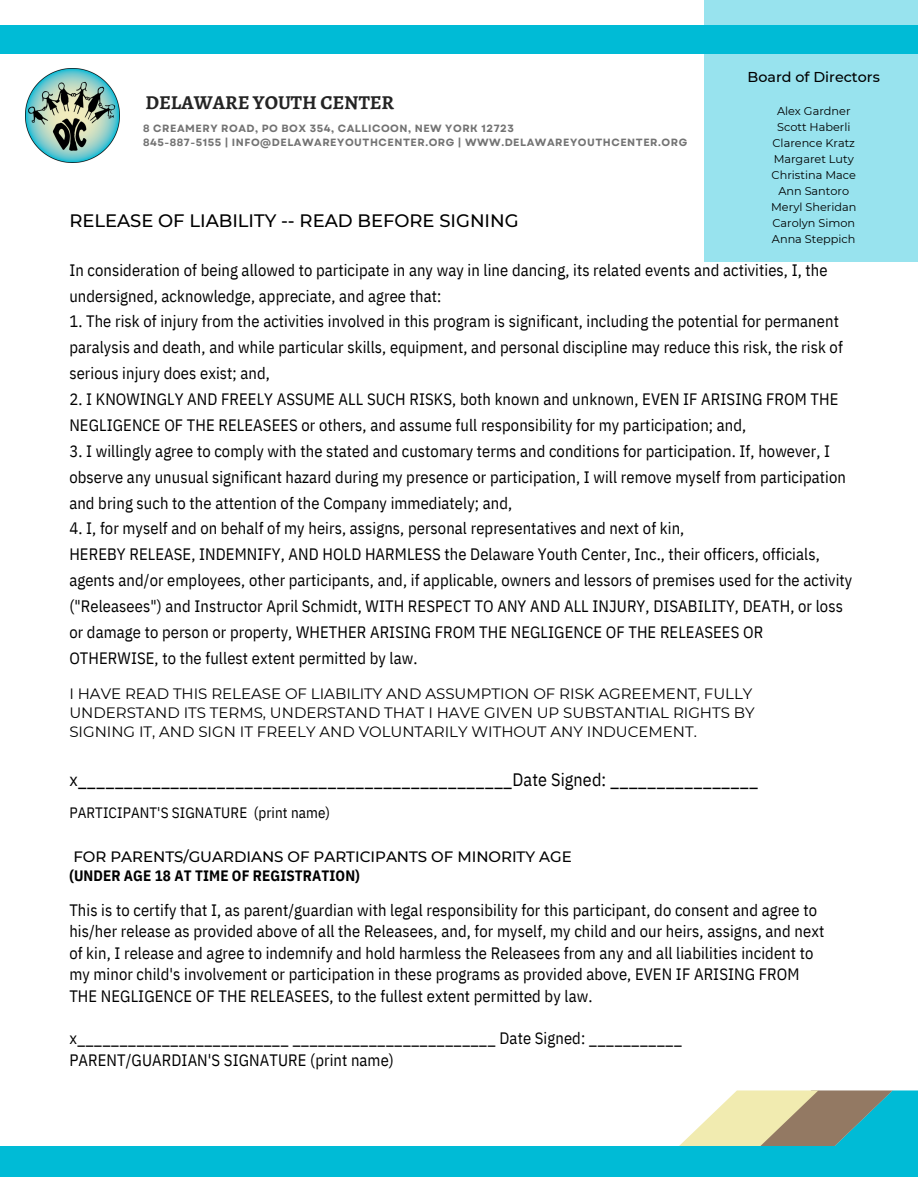
<style>
.page{position:relative;width:918px;height:1188px;background:#fff}
.page>*{position:absolute;margin:0;border:0;box-sizing:border-box;transform-origin:0 0}
.t1{font:700 19.8px "Alegreya";color:#242424}
.t2{font:18px "IBM Plex Sans Cond";letter-spacing:.005em;color:#000}
.t3{font:500 18px "Montserrat";color:#000}
.t4{font:16.5px/25.8px "IBM Plex Sans Cond";letter-spacing:.005em;color:#000}
.t5{font:15px/19.2px "Montserrat";color:#000}
.t6{font:500 15px "Montserrat";color:#000}
.t7{font:15px "IBM Plex Sans Cond";letter-spacing:.005em;color:#000}
.t8{font:700 15px "IBM Plex Sans Cond";letter-spacing:.005em;color:#000}
.t9{font:500 14.25px "Montserrat";color:#000}
.t10{font:11.25px/16px "Montserrat";color:#000;text-align:center}
.t11{font:700 10.5px/14px "Garet";letter-spacing:.05em;color:#737373}
</style>
<div class="page">
<div style="left:818px;top:1091px;width:100px;height:71px;background:#00bbd6"></div>
<svg style="left:679px;top:1091px;width:213px;height:55px"></svg>
<div style="left:0;top:1146px;width:918px;height:31px;background:#00bbd6"></div>
<div style="left:704px;top:0;width:214px;height:262px;background:#98e3ee"></div>
<div style="left:0;top:25px;width:918px;height:29px;background:#00bbd6"></div>
<img style="left:25px;top:68px;width:95px;height:95px">
<p class="t1" style="left:145px;top:89px;width:250px">DELAWARE YOUTH CENTER</p>
<p class="t11" style="left:143px;top:121px;width:545px">8 CREAMERY ROAD, PO BOX 354, CALLICOON, NEW YORK 12723<br>845-887-5155 | INFO@DELAWAREYOUTHCENTER.ORG | WWW.DELAWAREYOUTHCENTER.ORG</p>
<p class="t3" style="left:69px;top:209px;width:451px">RELEASE OF LIABILITY -- READ BEFORE SIGNING</p>
<p class="t9" style="left:748px;top:68px;width:134px">Board of Directors</p>
<p class="t10" style="left:771px;top:103px;width:87px">Alex Gardner<br>Scott Haberli<br>Clarence Kratz<br>Margaret Luty<br>Christina Mace<br>Ann Santoro<br>Meryl Sheridan<br>Carolyn Simon<br>Anna Steppich</p>
<p class="t4" style="left:69px;top:257px;width:760px">In consideration of being allowed to participate in any way in line dancing, its related events and activities, I, the undersigned, acknowledge, appreciate, and agree that:</p>
<p class="t4" style="left:69px;top:308px;width:775px">1. The risk of injury from the activities involved in this program is significant, including the potential for permanent paralysis and death, and while particular skills, equipment, and personal discipline may reduce this risk, the risk of serious injury does exist; and,</p>
<p class="t4" style="left:69px;top:386px;width:771px">2. I KNOWINGLY AND FREELY ASSUME ALL SUCH RISKS, both known and unknown, EVEN IF ARISING FROM THE<br>NEGLIGENCE OF THE RELEASEES or others, and assume full responsibility for my participation; and,</p>
<p class="t4" style="left:69px;top:438px;width:778px">3. I willingly agree to comply with the stated and customary terms and conditions for participation. If, however, I observe any unusual significant hazard during my presence or participation, I will remove myself from participation and bring such to the attention of the Company immediately; and,</p>
<p class="t4" style="left:69px;top:515px;width:785px">4. I, for myself and on behalf of my heirs, assigns, personal representatives and next of kin,<br>HEREBY RELEASE, INDEMNIFY, AND HOLD HARMLESS the Delaware Youth Center, Inc., their officers, officials, agents and/or employees, other participants, and, if applicable, owners and lessors of premises used for the activity ("Releasees") and Instructor April Schmidt, WITH RESPECT TO ANY AND ALL INJURY, DISABILITY, DEATH, or loss or damage to person or property, WHETHER ARISING FROM THE NEGLIGENCE OF THE RELEASEES OR OTHERWISE, to the fullest extent permitted by law.</p>
<p class="t5" style="left:69px;top:684px;width:687px">I HAVE READ THIS RELEASE OF LIABILITY AND ASSUMPTION OF RISK AGREEMENT, FULLY<br>UNDERSTAND ITS TERMS, UNDERSTAND THAT I HAVE GIVEN UP SUBSTANTIAL RIGHTS BY<br>SIGNING IT, AND SIGN IT FREELY AND VOLUNTARILY WITHOUT ANY INDUCEMENT.</p>
<p class="t2" style="left:69px;top:768px;width:690px">x_______________________________________________Date Signed: ________________</p>
<p class="t7" style="left:69px;top:802px;width:262px">PARTICIPANT'S SIGNATURE (print name)</p>
<p class="t6" style="left:73px;top:848px;width:500px">FOR PARENTS/GUARDIANS OF PARTICIPANTS OF MINORITY AGE</p>
<p class="t8" style="left:69px;top:866px;width:292px">(UNDER AGE 18 AT TIME OF REGISTRATION)</p>
<p class="t4" style="left:69px;top:899px;width:756px;line-height:21.3px">This is to certify that I, as parent/guardian with legal responsibility for this participant, do consent and agree to his/her release as provided above of all the Releasees, and, for myself, my child and our heirs, assigns, and next of kin, I release and agree to indemnify and hold harmless the Releasees from any and all liabilities incident to my minor child's involvement or participation in these programs as provided above, EVEN IF ARISING FROM THE NEGLIGENCE OF THE RELEASEES, to the fullest extent permitted by law.</p>
<p class="t4" style="left:69px;top:1027px;width:614px;line-height:21.3px">x_________________________ ________________________ Date Signed: ___________<br>PARENT/GUARDIAN'S SIGNATURE (print name)</p>
</div>
